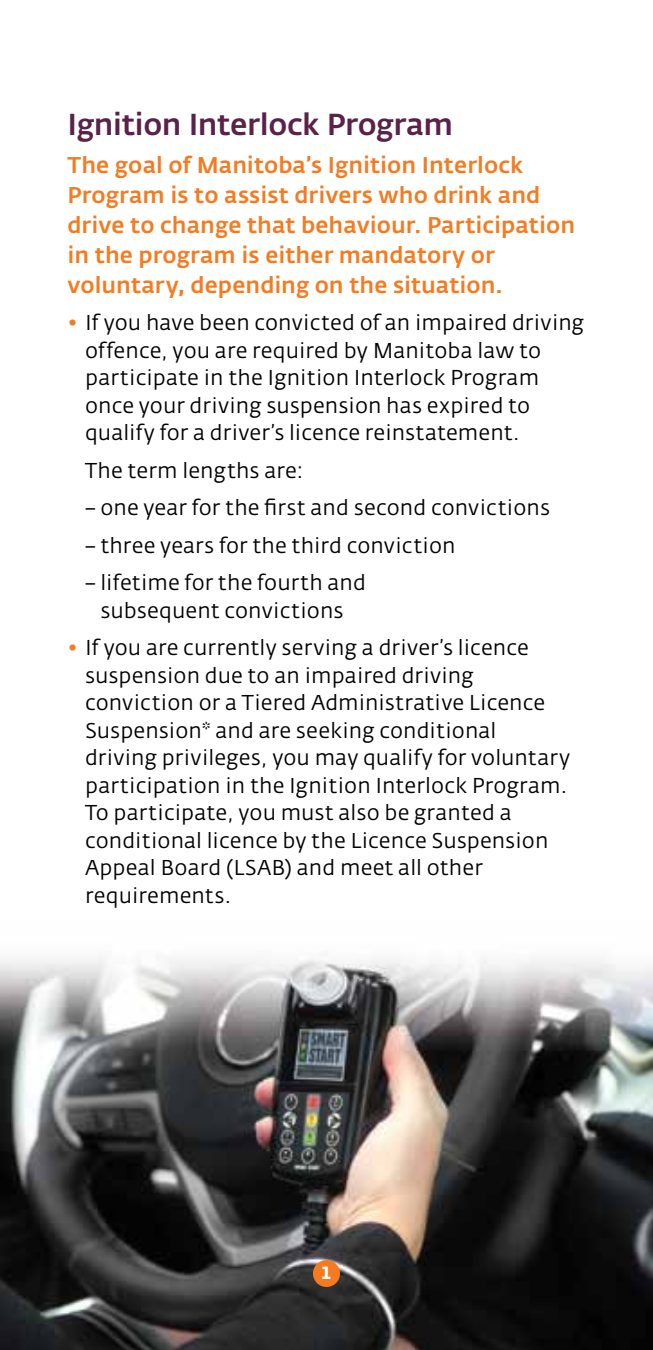
<style>
.page{position:relative;width:653px;height:1350px;background:#fff}
.page>*{position:absolute;margin:0;border:0;box-sizing:border-box;transform-origin:0 0}
.t1{font:30px "Fedra Sans Alt Medium TF";letter-spacing:-.015em;color:#5a2149}
.t2{font:22.5px/30px "Fedra Sans Alt Medium TF";color:#f47b20}
.t3{font:21.25px/27.5px "Fedra Sans Alt Book TF";color:#000}
.t4{font:17.5px "Fedra Sans Alt Bold TF";color:#fff}
.s1{color:#f47b20}
</style>
<div class="page">
<img style="left:0;top:957px;width:652px;height:393px">
<div style="left:313px;top:1260px;width:27px;height:27px;background:#f47b20;border-radius:50%"></div>
<h1 class="t1" style="left:68px;top:107px;width:387px">Ignition Interlock Program</h1>
<p class="t2" style="left:68px;top:150px;width:509px">The goal of Manitoba’s Ignition Interlock Program is to assist drivers who drink and drive to change that behaviour. Participation in the program is either mandatory or voluntary, depending on the situation.</p>
<p class="t3" style="left:85px;top:310px;width:500px;text-indent:-18px"><span class="s1">•</span> If you have been convicted of an impaired driving offence, you are required by Manitoba law to participate in the Ignition Interlock Program once your driving suspension has expired to qualify for a driver’s licence reinstatement.</p>
<p class="t3" style="left:85px;top:457px;width:220px">The term lengths are:</p>
<p class="t3" style="left:85px;top:495px;width:466px">– one year for the first and second convictions</p>
<p class="t3" style="left:85px;top:532px;width:372px">– three years for the third conviction</p>
<p class="t3" style="left:85px;top:570px;width:282px;text-align:center">– lifetime for the fourth and subsequent convictions</p>
<p class="t3" style="left:85px;top:635px;width:486px;text-indent:-18px"><span class="s1">•</span> If you are currently serving a driver’s licence suspension due to an impaired driving conviction or a Tiered Administrative Licence Suspension* and are seeking conditional driving privileges, you may qualify for voluntary participation in the Ignition Interlock Program.<br>To participate, you must also be granted a conditional licence by the Licence Suspension Appeal Board (LSAB) and meet all other requirements.</p>
<p class="t4" style="left:321px;top:1263px;width:13px">1</p>
</div>
